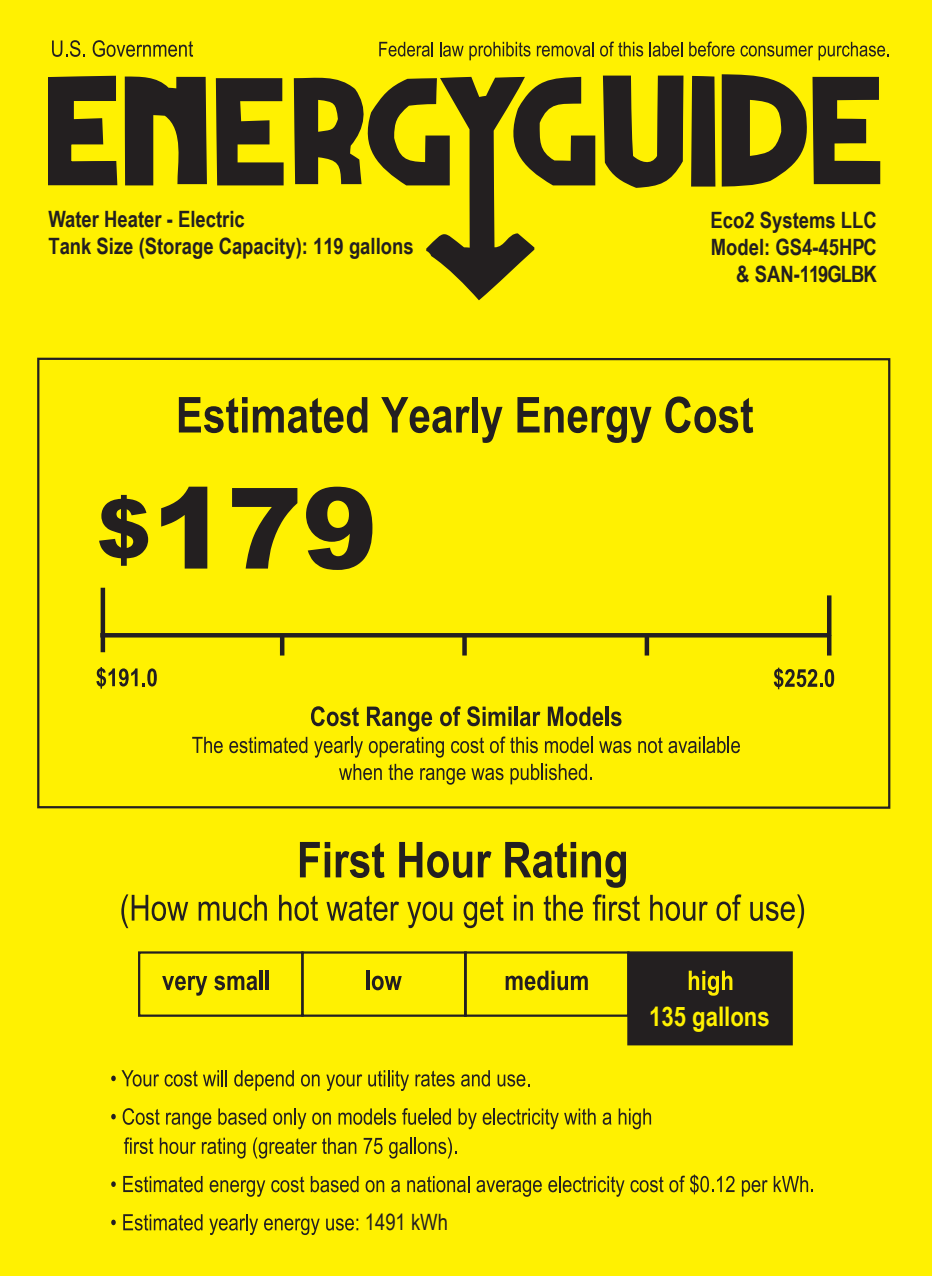
<style>
.page{position:relative;width:932px;height:1276px;background:#fff101}
.page>*{position:absolute;margin:0;border:0;box-sizing:border-box;transform-origin:0 0}
.t1{font:900 112.5px "Arial";color:#231f20}
.t2{font:700 27px "Arial Narrow";color:#fff101}
.t3{font:700 22.5px/27px "Arial Narrow";color:#231f20}
.t4{font:22.5px "Arial Narrow";color:#231f20}
</style>
<div class="page">
<svg style="left:99px;top:495px;width:49px;height:71px"></svg>
<hr style="left:827px;top:635px;width:4px;height:20px;background:#231f20">
<hr style="left:100px;top:633px;width:729px;height:4px;background:#231f20">
<hr style="left:280px;top:635px;width:4px;height:20px;background:#231f20">
<div style="left:462px;top:635px;width:5px;height:20px;background:#231f20"></div>
<hr style="left:827px;top:595px;width:4px;height:41px;background:#231f20">
<hr style="left:101px;top:588px;width:4px;height:64px;background:#231f20">
<div style="left:644px;top:635px;width:5px;height:20px;background:#231f20"></div>
<svg style="left:96px;top:667px;width:61px;height:22px"></svg>
<svg style="left:773px;top:668px;width:61px;height:21px"></svg>
<svg style="left:111px;top:1070px;width:48px;height:16px"></svg>
<svg style="left:165px;top:1070px;width:62px;height:16px"></svg>
<svg style="left:234px;top:1070px;width:60px;height:21px"></svg>
<svg style="left:301px;top:1074px;width:18px;height:12px"></svg>
<svg style="left:326px;top:1074px;width:36px;height:17px"></svg>
<svg style="left:368px;top:1070px;width:41px;height:21px"></svg>
<svg style="left:415px;top:1070px;width:39px;height:16px"></svg>
<svg style="left:461px;top:1070px;width:29px;height:16px"></svg>
<svg style="left:497px;top:1074px;width:32px;height:12px"></svg>
<svg style="left:111px;top:1114px;width:5px;height:5px"></svg>
<svg style="left:123px;top:1108px;width:37px;height:17px"></svg>
<svg style="left:166px;top:1112px;width:45px;height:17px"></svg>
<svg style="left:218px;top:1108px;width:48px;height:17px"></svg>
<svg style="left:273px;top:1108px;width:33px;height:21px"></svg>
<svg style="left:312px;top:1112px;width:19px;height:13px"></svg>
<svg style="left:338px;top:1108px;width:58px;height:17px"></svg>
<svg style="left:402px;top:1108px;width:49px;height:17px"></svg>
<svg style="left:458px;top:1108px;width:18px;height:21px"></svg>
<svg style="left:482px;top:1108px;width:113px;height:21px"></svg>
<svg style="left:602px;top:1112px;width:9px;height:13px"></svg>
<svg style="left:618px;top:1108px;width:33px;height:21px"></svg>
<svg style="left:124px;top:1137px;width:29px;height:17px"></svg>
<svg style="left:160px;top:1137px;width:36px;height:17px"></svg>
<svg style="left:202px;top:1137px;width:43px;height:21px"></svg>
<svg style="left:253px;top:1137px;width:103px;height:21px"></svg>
<svg style="left:363px;top:1138px;width:19px;height:16px"></svg>
<svg style="left:389px;top:1137px;width:67px;height:21px"></svg>
<svg style="left:111px;top:1181px;width:5px;height:6px"></svg>
<svg style="left:123px;top:1176px;width:79px;height:16px"></svg>
<svg style="left:210px;top:1180px;width:55px;height:17px"></svg>
<svg style="left:271px;top:1176px;width:33px;height:16px"></svg>
<svg style="left:311px;top:1176px;width:47px;height:16px"></svg>
<svg style="left:365px;top:1180px;width:19px;height:12px"></svg>
<svg style="left:391px;top:1180px;width:9px;height:12px"></svg>
<svg style="left:407px;top:1176px;width:62px;height:16px"></svg>
<svg style="left:476px;top:1180px;width:66px;height:17px"></svg>
<svg style="left:548px;top:1176px;width:76px;height:21px"></svg>
<svg style="left:630px;top:1176px;width:33px;height:16px"></svg>
<svg style="left:669px;top:1174px;width:65px;height:20px"></svg>
<svg style="left:741px;top:1180px;width:26px;height:16px"></svg>
<svg style="left:773px;top:1176px;width:40px;height:16px"></svg>
<svg style="left:111px;top:1219px;width:5px;height:6px"></svg>
<svg style="left:123px;top:1214px;width:79px;height:16px"></svg>
<svg style="left:209px;top:1214px;width:49px;height:21px"></svg>
<svg style="left:264px;top:1218px;width:56px;height:17px"></svg>
<svg style="left:326px;top:1218px;width:32px;height:12px"></svg>
<svg style="left:311px;top:706px;width:48px;height:20px"></svg>
<svg style="left:367px;top:706px;width:65px;height:25px"></svg>
<svg style="left:440px;top:706px;width:20px;height:20px"></svg>
<svg style="left:467px;top:706px;width:44px;height:20px"></svg>
<hr style="left:514px;top:706px;width:3px;height:20px;background:#231f20">
<svg style="left:520px;top:711px;width:20px;height:15px"></svg>
<svg style="left:548px;top:706px;width:55px;height:20px"></svg>
<hr style="left:605px;top:706px;width:3px;height:20px;background:#231f20">
<svg style="left:610px;top:711px;width:11px;height:15px"></svg>
<svg style="left:192px;top:737px;width:31px;height:16px"></svg>
<svg style="left:229px;top:737px;width:78px;height:16px"></svg>
<svg style="left:314px;top:737px;width:49px;height:21px"></svg>
<svg style="left:369px;top:737px;width:75px;height:21px"></svg>
<svg style="left:451px;top:737px;width:33px;height:16px"></svg>
<svg style="left:490px;top:736px;width:48px;height:17px"></svg>
<svg style="left:545px;top:737px;width:47px;height:16px"></svg>
<svg style="left:599px;top:741px;width:32px;height:12px"></svg>
<svg style="left:638px;top:737px;width:24px;height:16px"></svg>
<svg style="left:668px;top:737px;width:72px;height:16px"></svg>
<svg style="left:339px;top:764px;width:43px;height:16px"></svg>
<svg style="left:388px;top:764px;width:25px;height:16px"></svg>
<svg style="left:420px;top:768px;width:45px;height:17px"></svg>
<svg style="left:471px;top:768px;width:32px;height:12px"></svg>
<svg style="left:510px;top:764px;width:82px;height:20px"></svg>
<svg style="left:179px;top:397px;width:68px;height:36px"></svg>
<svg style="left:253px;top:397px;width:114px;height:36px"></svg>
<svg style="left:381px;top:397px;width:89px;height:36px"></svg>
<div style="left:472px;top:397px;width:6px;height:35px;background:#231f20"></div>
<svg style="left:481px;top:407px;width:21px;height:36px"></svg>
<svg style="left:517px;top:397px;width:134px;height:46px"></svg>
<svg style="left:665px;top:396px;width:88px;height:37px"></svg>
<svg style="left:300px;top:842px;width:30px;height:35px"></svg>
<svg style="left:336px;top:842px;width:48px;height:36px"></svg>
<svg style="left:399px;top:842px;width:73px;height:36px"></svg>
<svg style="left:478px;top:851px;width:13px;height:26px"></svg>
<svg style="left:505px;top:842px;width:71px;height:36px"></svg>
<svg style="left:582px;top:851px;width:44px;height:37px"></svg>
<svg style="left:121px;top:894px;width:67px;height:34px"></svg>
<svg style="left:199px;top:895px;width:68px;height:26px"></svg>
<svg style="left:279px;top:895px;width:39px;height:26px"></svg>
<svg style="left:326px;top:895px;width:73px;height:26px"></svg>
<svg style="left:407px;top:901px;width:45px;height:27px"></svg>
<svg style="left:463px;top:895px;width:40px;height:33px"></svg>
<svg style="left:514px;top:895px;width:19px;height:25px"></svg>
<svg style="left:543px;top:895px;width:40px;height:26px"></svg>
<svg style="left:592px;top:894px;width:48px;height:27px"></svg>
<svg style="left:650px;top:895px;width:57px;height:26px"></svg>
<svg style="left:716px;top:894px;width:25px;height:27px"></svg>
<svg style="left:750px;top:894px;width:54px;height:34px"></svg>
<div style="left:37px;top:358px;width:853px;height:451px;border:2px solid #231f20"></div>
<svg style="left:52px;top:40px;width:33px;height:17px"></svg>
<svg style="left:93px;top:40px;width:100px;height:17px"></svg>
<svg style="left:603px;top:76px;width:80px;height:112px"></svg>
<svg style="left:691px;top:76px;width:24px;height:111px;background:#2a261e"></svg>
<svg style="left:125px;top:76px;width:82px;height:109px"></svg>
<svg style="left:216px;top:78px;width:67px;height:107px"></svg>
<svg style="left:48px;top:75px;width:70px;height:111px"></svg>
<svg style="left:294px;top:76px;width:301px;height:224px"></svg>
<svg style="left:721px;top:74px;width:159px;height:113px"></svg>
<svg style="left:379px;top:42px;width:54px;height:15px"></svg>
<svg style="left:440px;top:42px;width:23px;height:15px"></svg>
<svg style="left:469px;top:42px;width:61px;height:18px"></svg>
<svg style="left:537px;top:42px;width:56px;height:15px"></svg>
<svg style="left:600px;top:42px;width:43px;height:15px"></svg>
<svg style="left:649px;top:42px;width:33px;height:15px"></svg>
<svg style="left:689px;top:42px;width:45px;height:15px"></svg>
<svg style="left:740px;top:42px;width:149px;height:18px"></svg>
<div style="left:138px;top:951px;width:165px;height:66px;border:2px solid #231f20"></div>
<div style="left:301px;top:951px;width:166px;height:66px;border:2px solid #231f20"></div>
<svg style="left:162px;top:975px;width:45px;height:20px"></svg>
<svg style="left:214px;top:975px;width:43px;height:15px"></svg>
<hr style="left:260px;top:970px;width:3px;height:20px;background:#231f20">
<hr style="left:266px;top:970px;width:3px;height:20px;background:#231f20">
<hr style="left:366px;top:970px;width:3px;height:20px;background:#231f20">
<svg style="left:372px;top:975px;width:30px;height:15px"></svg>
<div style="left:464px;top:951px;width:165px;height:66px;border:2px solid #231f20"></div>
<svg style="left:505px;top:970px;width:83px;height:20px"></svg>
<div style="left:627px;top:951px;width:165px;height:94px;background:#231f20;border:2px solid #231f20"></div>
<svg style="left:688px;top:970px;width:44px;height:26px"></svg>
<p class="t3" style="left:48px;top:205px;width:367px">Water Heater - Electric<br>Tank Size (Storage Capacity): 119 gallons</p>
<p class="t3" style="left:710px;top:206px;width:168px;text-align:right">Eco2 Systems LLC<br>Model: GS4-45HPC &amp; SAN-119GLBK</p>
<h1 class="t1" style="left:152px;top:447px;width:227px">179</h1>
<p class="t4" style="left:365px;top:1206px;width:85px">1491 kWh</p>
<p class="t2" style="left:649px;top:996px;width:122px">135 gallons</p>
</div>
